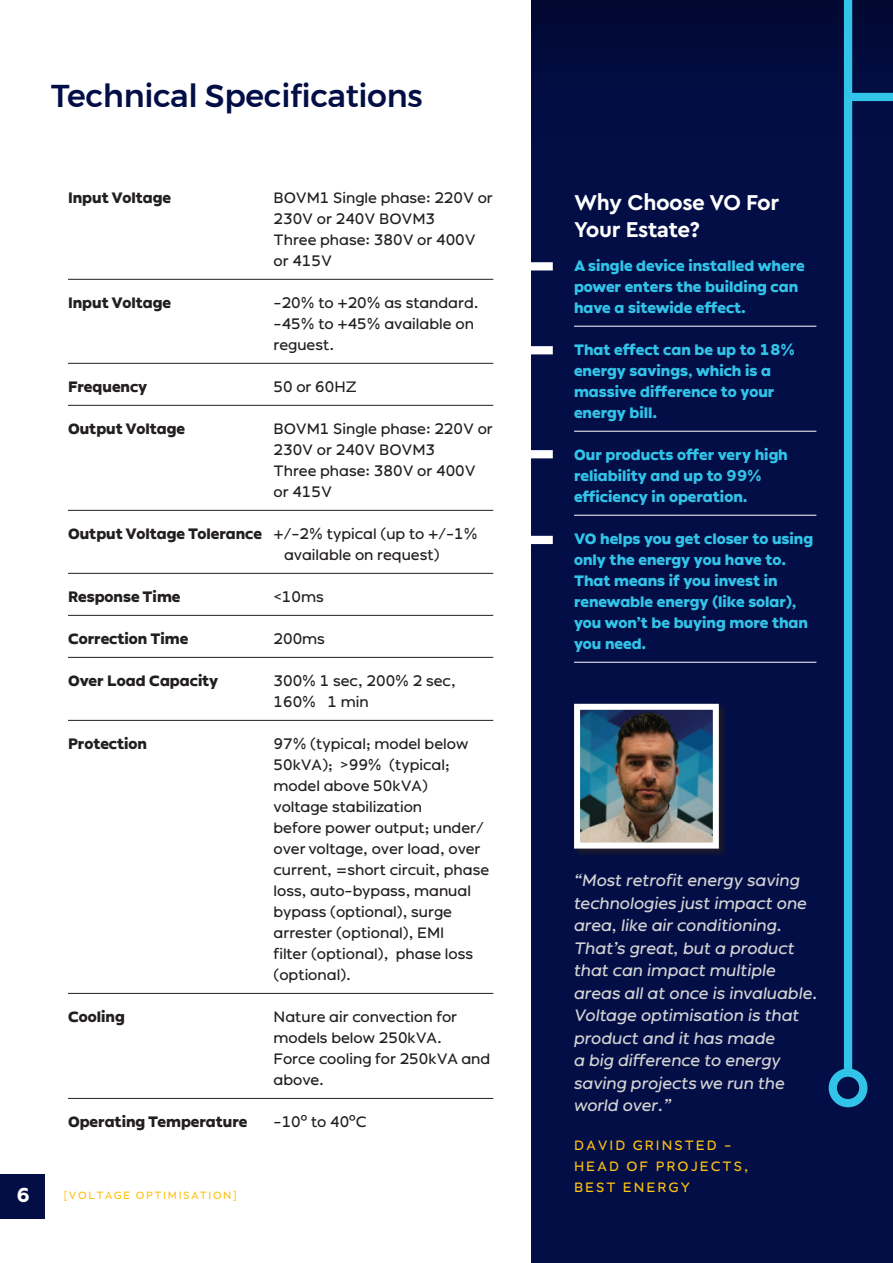
<style>
.page{position:relative;width:893px;height:1263px;background:#fff}
.page>*{position:absolute;margin:0;border:0;box-sizing:border-box;transform-origin:0 0}
.t1{font:500 31.5px "Montserrat";letter-spacing:-.01em;color:#030e46}
.t2{font:700 22.5px/27px "Cera Pro";letter-spacing:-.02em;color:#fff}
.t3{font:700 19.5px "Ondo";color:#fff}
.t4{font:italic 16.5px/22.5px "Ondo";color:#d3d4d3}
.t5{font:15px/21px "Ondo";color:#231f20}
.t6{font:700 15px/21px "Ondo";color:#32c3e8}
.t7{font:700 15px "Ondo";color:#231f20}
.t8{font:13.5px/21px "Ondo";letter-spacing:.15em;color:#fec210}
.t9{font:10.5px "Ondo";letter-spacing:.15em;color:#fec210}
.s1{font-weight:700}
</style>
<div class="page">
<div style="left:531px;top:0;width:362px;height:1263px;background:#030e46"></div>
<div style="left:531px;top:0;width:362px;height:145px;background:linear-gradient(to bottom,#010832,#020e49)"></div>
<hr style="left:68px;top:279px;width:425px;height:1px;background:#231f20">
<hr style="left:68px;top:363px;width:425px;height:1px;background:#231f20">
<hr style="left:68px;top:405px;width:425px;height:1px;background:#231f20">
<hr style="left:68px;top:510px;width:425px;height:1px;background:#231f20">
<hr style="left:68px;top:573px;width:425px;height:1px;background:#231f20">
<hr style="left:68px;top:615px;width:425px;height:1px;background:#231f20">
<hr style="left:68px;top:657px;width:425px;height:1px;background:#231f20">
<hr style="left:68px;top:720px;width:425px;height:1px;background:#231f20">
<hr style="left:68px;top:993px;width:425px;height:1px;background:#231f20">
<hr style="left:68px;top:1098px;width:425px;height:1px;background:#231f20">
<hr style="left:574px;top:326px;width:242px;height:1px;background:#fff">
<hr style="left:574px;top:431px;width:242px;height:1px;background:#fff">
<hr style="left:574px;top:515px;width:242px;height:1px;background:#fff">
<hr style="left:574px;top:662px;width:242px;height:1px;background:#fff">
<div style="left:574px;top:703px;width:153px;height:154px;background:#231f20;opacity:.75"></div>
<img style="left:581px;top:711px;width:131px;height:130px">
<div style="left:574px;top:704px;width:145px;height:144px;border:6px solid #fff"></div>
<div style="left:0;top:1174px;width:45px;height:44px;background:#030e46"></div>
<div style="left:819px;top:0;width:59px;height:1118px;background:#030e46"></div>
<div style="left:844px;top:0;width:8px;height:1072px;background:#32c3e8"></div>
<div style="left:829px;top:1068px;width:38px;height:39px;border:8px solid #32c3e8;border-radius:50%"></div>
<div style="left:523px;top:262px;width:26px;height:8px;background:#fff"></div>
<div style="left:523px;top:346px;width:26px;height:8px;background:#fff"></div>
<div style="left:523px;top:450px;width:26px;height:8px;background:#fff"></div>
<div style="left:523px;top:536px;width:26px;height:8px;background:#fff"></div>
<div style="left:844px;top:93px;width:49px;height:8px;background:#32c3e8"></div>
<h1 class="t1" style="left:51px;top:71px;width:373px">Technical Specifications</h1>
<p class="t7" style="left:68px;top:189px;width:105px">Input Voltage</p>
<p class="t5" style="left:274px;top:187px;width:221px">BOVM1 Single phase: 220V or<br>230V or 240V BOVM3<br>Three phase: 380V or 400V or 415V</p>
<p class="t7" style="left:68px;top:294px;width:105px">Input Voltage</p>
<p class="t5" style="left:274px;top:292px;width:207px">-20% to +20% as standard. -45% to +45% available on reguest.</p>
<p class="t7" style="left:68px;top:378px;width:81px">Frequency</p>
<p class="t5" style="left:274px;top:376px;width:85px">50 or 60HZ</p>
<p class="t7" style="left:68px;top:420px;width:119px">Output Voltage</p>
<p class="t5" style="left:274px;top:418px;width:221px">BOVM1 Single phase: 220V or<br>230V or 240V BOVM3<br>Three phase: 380V or 400V or 415V</p>
<p class="t5" style="left:284px;top:523px;width:195px;text-indent:-216px"><span class="s1">Output Voltage Tolerance</span> +/-2% typical (up to +/-1% available on request)</p>
<p class="t7" style="left:68px;top:588px;width:114px">Response Time</p>
<p class="t5" style="left:274px;top:586px;width:52px">&lt;10ms</p>
<p class="t7" style="left:68px;top:630px;width:122px">Correction Time</p>
<p class="t5" style="left:274px;top:628px;width:53px">200ms</p>
<p class="t7" style="left:68px;top:672px;width:152px">Over Load Capacity</p>
<p class="t5" style="left:274px;top:670px;width:184px">300% 1 sec, 200% 2 sec,<br>160% 1 min</p>
<p class="t7" style="left:68px;top:735px;width:81px">Protection</p>
<p class="t5" style="left:274px;top:733px;width:217px">97% (typical; model below<br>50kVA); &gt;99% (typical; model above 50kVA)<br>voltage stabilization<br>before power output; under/ over voltage, over load, over current, =short circuit, phase loss, auto-bypass, manual bypass (optional), surge arrester (optional), EMI<br>filter (optional), phase loss (optional).</p>
<p class="t7" style="left:68px;top:1008px;width:58px">Cooling</p>
<p class="t5" style="left:274px;top:1006px;width:218px">Nature air convection for models below 250kVA.<br>Force cooling for 250kVA and above.</p>
<p class="t7" style="left:68px;top:1113px;width:181px">Operating Temperature</p>
<p class="t5" style="left:274px;top:1111px;width:95px">-10º to 40ºC</p>
<h3 class="t3" style="left:16px;top:1184px;width:15px">6</h3>
<p class="t9" style="left:64px;top:1189px;width:174px">[VOLTAGE OPTIMISATION]</p>
<h2 class="t2" style="left:574px;top:188px;width:207px">Why Choose VO For<br>Your Estate?</h2>
<p class="t6" style="left:574px;top:255px;width:232px">A single device installed where power enters the building can have a sitewide effect.</p>
<p class="t6" style="left:574px;top:339px;width:222px">That effect can be up to 18% energy savings, which is a massive difference to your energy bill.</p>
<p class="t6" style="left:574px;top:444px;width:215px">Our products offer very high reliability and up to 99% efficiency in operation.</p>
<p class="t6" style="left:574px;top:528px;width:240px">VO helps you get closer to using only the energy you have to.<br>That means if you invest in renewable energy (like solar), you won’t be buying more than you need.</p>
<p class="t4" style="left:574px;top:869px;width:245px">“Most retrofit energy saving technologies just impact one area, like air conditioning.<br>That’s great, but a product that can impact multiple areas all at once is invaluable.<br>Voltage optimisation is that product and it has made<br>a big difference to energy saving projects we run the world over.”</p>
<p class="t8" style="left:574px;top:1135px;width:176px">DAVID GRINSTED -<br>HEAD OF PROJECTS,<br>BEST ENERGY</p>
</div>
